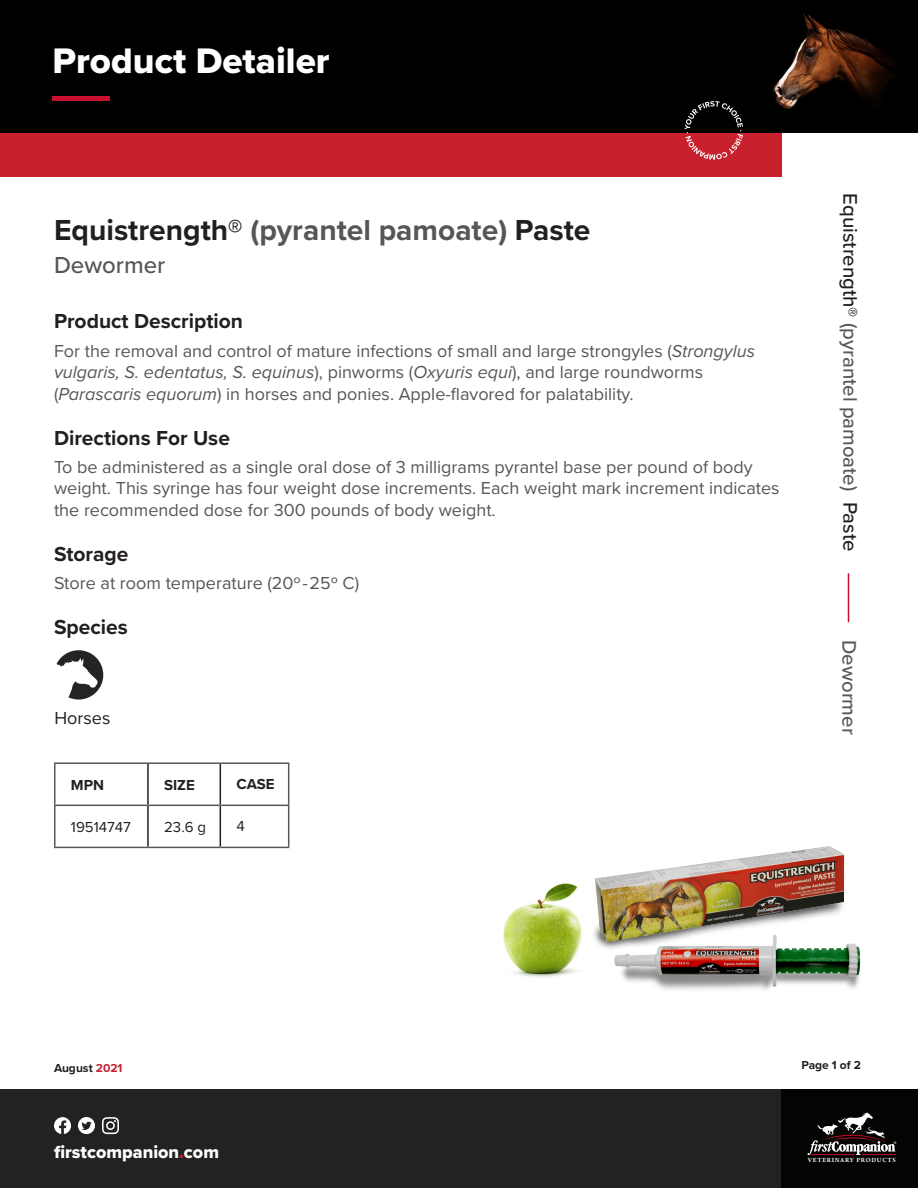
<style>
.page{position:relative;width:918px;height:1188px;background:#fff}
.page>*{position:absolute;margin:0;border:0;box-sizing:border-box;transform-origin:0 0}
.t1{font:36.75px "Proxima Nova Extrabld";color:#fff}
.t2{font:700 30px "Proxima Nova";color:#231f20}
.t3{font:500 24px "Proxima Nova";color:#555656}
.t4{font:700 21px "Proxima Nova";color:#231f20}
.t5{font:500 20.4px "Proxima Nova";color:#231f20}
.t6{font:500 20.4px "Proxima Nova";color:#585857}
.t7{font:18px/21.6px "Proxima Nova";color:#575756}
.t8{font:18px "Proxima Nova Extrabld";color:#fff}
.t9{font:18px "Proxima Nova";color:#231f20}
.t10{font:15px "Proxima Nova";color:#231f20}
.t11{font:700 15px "Proxima Nova";color:#231f20}
.t12{font:700 12px "Proxima Nova";color:#212121}
.t13{font:9.15px "Arno Pro";color:#fff}
.t14{font:600 6.75px "Arno Pro";letter-spacing:.1em;color:#fff}
.s1{color:#555656}
.s2{font-style:italic}
.s3{color:#585857}
.s4{color:#c7202e}
.s5{color:#ca202f}
</style>
<div class="page">
<div style="left:0;top:133px;width:781px;height:43px;background:#c9202e"></div>
<div style="left:0;top:0;width:918px;height:133px;background:#000"></div>
<svg style="left:685px;top:101px;width:58px;height:59px"></svg>
<hr style="left:52px;top:97px;width:58px;height:4px;background:#c70f2e">
<hr style="left:848px;top:573px;width:1px;height:49px;background:#c8102e">
<div style="left:0;top:1089px;width:782px;height:99px;background:#222"></div>
<div style="left:781px;top:1089px;width:137px;height:99px;background:#040503"></div>
<svg style="left:54px;top:1117px;width:17px;height:17px"></svg>
<svg style="left:78px;top:1117px;width:17px;height:17px"></svg>
<hr style="left:862px;top:1154px;width:34px;height:1px;background:#d30d2b">
<svg style="left:808px;top:1112px;width:87px;height:43px"></svg>
<svg style="left:102px;top:1117px;width:17px;height:17px"></svg>
<hr style="left:147px;top:764px;width:2px;height:41px;background:#231f20">
<hr style="left:220px;top:764px;width:1px;height:41px;background:#231f20">
<hr style="left:147px;top:806px;width:2px;height:41px;background:#231f20">
<hr style="left:220px;top:806px;width:1px;height:41px;background:#231f20">
<hr style="left:54px;top:762px;width:94px;height:2px;background:#575757">
<hr style="left:54px;top:764px;width:2px;height:41px;background:#575757">
<hr style="left:148px;top:762px;width:72px;height:2px;background:#575757">
<hr style="left:220px;top:762px;width:69px;height:2px;background:#575757">
<hr style="left:288px;top:764px;width:1px;height:41px;background:#575757">
<hr style="left:54px;top:805px;width:94px;height:1px;background:#575757">
<hr style="left:54px;top:806px;width:2px;height:41px;background:#575757">
<hr style="left:148px;top:805px;width:72px;height:1px;background:#575757">
<hr style="left:220px;top:805px;width:69px;height:1px;background:#575757">
<hr style="left:288px;top:806px;width:1px;height:41px;background:#575757">
<hr style="left:54px;top:847px;width:94px;height:1px;background:#575757">
<hr style="left:148px;top:847px;width:72px;height:1px;background:#575757">
<hr style="left:220px;top:847px;width:69px;height:1px;background:#575757">
<img style="left:503px;top:883px;width:72px;height:95px">
<img style="left:567px;top:855px;width:278px;height:117px">
<svg style="left:57px;top:650px;width:46px;height:50px"></svg>
<img style="left:595px;top:846px;width:249px;height:96px">
<img style="left:603px;top:929px;width:253px;height:61px">
<img style="left:614px;top:935px;width:247px;height:52px">
<h1 class="t1" style="left:52px;top:34px;width:279px">Product Detailer</h1>
<p class="t2" style="left:54px;top:207px;width:538px">Equistrength® <span class="s1">(pyrantel pamoate)</span> Paste</p>
<p class="t3" style="left:54px;top:247px;width:113px">Dewormer</p>
<p class="t4" style="left:54px;top:306px;width:191px">Product Description</p>
<p class="t7" style="left:54px;top:339px;width:703px">For the removal and control of mature infections of small and large strongyles (<span class="s2">Strongylus vulgaris, S. edentatus, S. equinus</span>), pinworms (<span class="s2">Oxyuris equi</span>), and large roundworms (<span class="s2">Parascaris equorum</span>) in horses and ponies. Apple-flavored for palatability.</p>
<p class="t4" style="left:54px;top:422px;width:177px">Directions For Use</p>
<p class="t7" style="left:54px;top:455px;width:727px">To be administered as a single oral dose of 3 milligrams pyrantel base per pound of body weight. This syringe has four weight dose increments. Each weight mark increment indicates the recommended dose for 300 pounds of body weight.</p>
<p class="t4" style="left:54px;top:538px;width:76px">Storage</p>
<p class="t7" style="left:54px;top:572px;width:307px">Store at room temperature (20º-25º C)</p>
<p class="t4" style="left:54px;top:612px;width:75px">Species</p>
<p class="t9" style="left:55px;top:705px;width:57px">Horses</p>
<p class="t11" style="left:71px;top:774px;width:35px">MPN</p>
<p class="t11" style="left:164px;top:774px;width:32px">SIZE</p>
<p class="t11" style="left:237px;top:773px;width:40px">CASE</p>
<p class="t10" style="left:71px;top:816px;width:62px">19514747</p>
<p class="t10" style="left:164px;top:816px;width:43px">23.6 g</p>
<p class="t10" style="left:237px;top:815px;width:10px">4</p>
<p class="t5" style="left:865px;top:193px;width:360px;rotate:90deg">Equistrength® <span class="s3">(pyrantel pamoate)</span> Paste</p>
<p class="t6" style="left:865px;top:640px;width:96px;rotate:90deg">Dewormer</p>
<p class="t12" style="left:54px;top:1060px;width:70px">August <span class="s4">2021</span></p>
<p class="t8" style="left:54px;top:1138px;width:167px">firstcompanion<span class="s5">.</span>com</p>
<p class="t12" style="left:801px;top:1056px;width:61px">Page 1 of 2</p>
<p class="t13" style="left:894px;top:1139px;width:4px">®</p>
<p class="t14" style="left:808px;top:1156px;width:89px">VETERINARY PRODUCTS</p>
</div>
